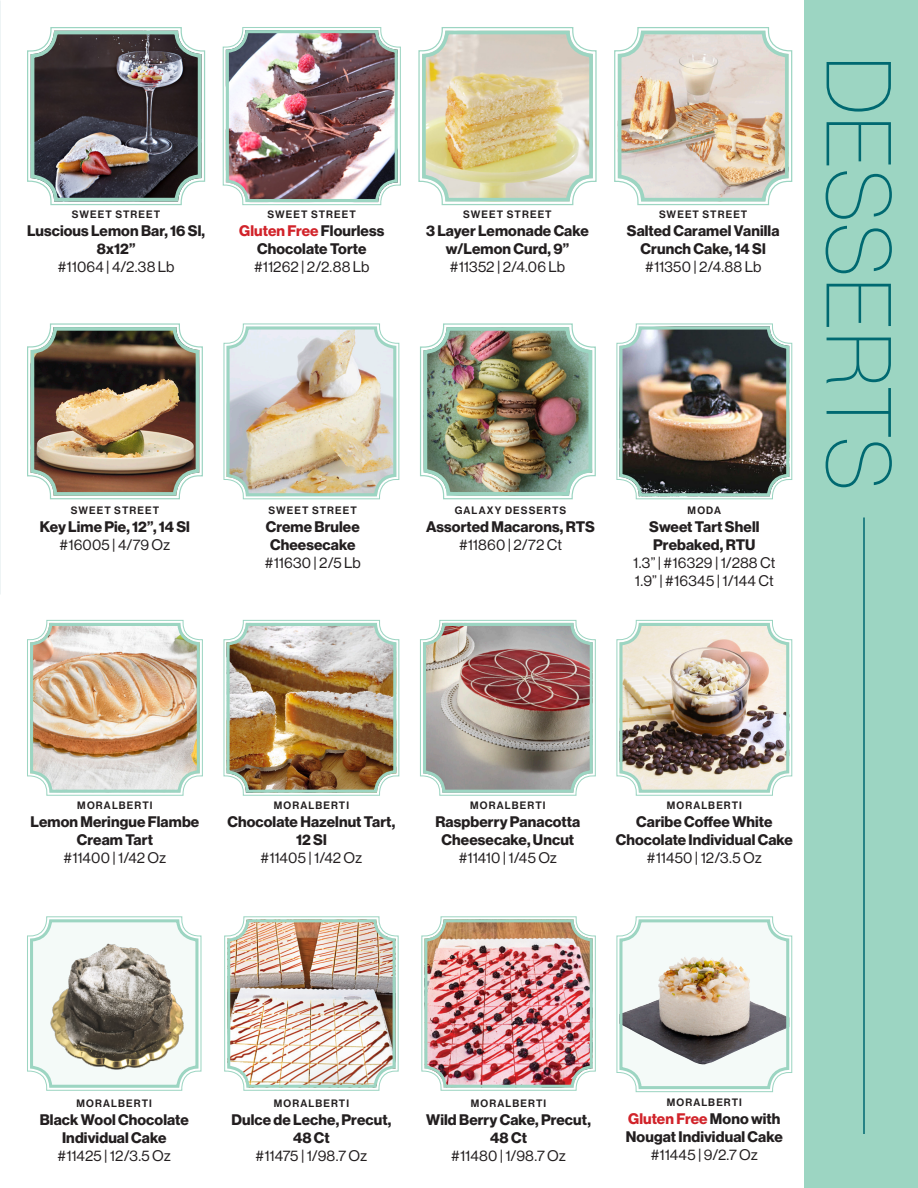
<style>
.page{position:relative;width:918px;height:1188px;background:#fff}
.page>*{position:absolute;margin:0;border:0;box-sizing:border-box;transform-origin:0 0}
.t1{font:90px "N Haas Grotesk DS Pro 25 Th";letter-spacing:.015em;color:#006971}
.t2{font:15px/18px "N Haas Grotesk DS Pro 75 Bd";letter-spacing:.01em;color:#231f20;text-align:center}
.t3{font:15px "N Haas Grotesk DS Pro 55 Rg";letter-spacing:.005em;color:#231f20}
.t4{font:10.5px "N Haas Grotesk DS Pro 65 Md";letter-spacing:.105em;color:#231f20}
.s1{color:#d1232a}
</style>
<div class="page">
<div style="left:805px;top:0;width:113px;height:1188px;background:#9cd5c2"></div>
<hr style="left:863px;top:518px;width:2px;height:616px;background:#006971">
<img style="left:27px;top:27px;width:179px;height:179px">
<div style="left:31px;top:31px;width:170px;height:170px;border:4px solid #9cd5c2;border-radius:23px"></div>
<svg style="left:418px;top:27px;width:179px;height:179px;background:#ddd4b0"></svg>
<div style="left:422px;top:31px;width:171px;height:171px;border:4px solid #9cd5c2;border-radius:23px"></div>
<img style="left:614px;top:27px;width:179px;height:179px">
<div style="left:618px;top:31px;width:171px;height:171px;border:4px solid #9cd5c2;border-radius:23px"></div>
<img style="left:222px;top:27px;width:179px;height:179px">
<div style="left:226px;top:30px;width:172px;height:172px;border:3px solid #9cd5c2;border-radius:19px"></div>
<img style="left:421px;top:916px;width:175px;height:175px">
<div style="left:424px;top:919px;width:169px;height:169px;border:3px solid #9cd5c2;border-radius:19px"></div>
<svg style="left:616px;top:916px;width:177px;height:177px"></svg>
<div style="left:619px;top:919px;width:170px;height:170px;border:3px solid #9cd5c2;border-radius:19px"></div>
<img style="left:224px;top:916px;width:175px;height:175px">
<div style="left:227px;top:919px;width:169px;height:169px;border:3px solid #9cd5c2;border-radius:19px"></div>
<svg style="left:27px;top:916px;width:175px;height:175px"></svg>
<div style="left:30px;top:919px;width:168px;height:169px;border:3px solid #9cd5c2;border-radius:19px"></div>
<img style="left:616px;top:323px;width:177px;height:177px">
<div style="left:619px;top:326px;width:170px;height:170px;border:3px solid #9cd5c2;border-radius:19px"></div>
<img style="left:420px;top:323px;width:176px;height:177px">
<div style="left:424px;top:327px;width:168px;height:169px;border:4px solid #9cd5c2;border-radius:23px"></div>
<img style="left:27px;top:323px;width:176px;height:177px">
<div style="left:31px;top:327px;width:168px;height:169px;border:4px solid #9cd5c2;border-radius:23px"></div>
<img style="left:223px;top:323px;width:177px;height:177px">
<div style="left:227px;top:326px;width:169px;height:170px;border:3px solid #9cd5c2;border-radius:19px"></div>
<img style="left:616px;top:619px;width:177px;height:177px">
<div style="left:619px;top:623px;width:170px;height:170px;border:3px solid #9cd5c2;border-radius:19px"></div>
<img style="left:420px;top:619px;width:176px;height:177px">
<div style="left:423px;top:623px;width:170px;height:170px;border:3px solid #9cd5c2;border-radius:19px"></div>
<img style="left:223px;top:619px;width:177px;height:177px">
<div style="left:227px;top:623px;width:169px;height:170px;border:3px solid #9cd5c2;border-radius:19px"></div>
<img style="left:27px;top:619px;width:176px;height:177px">
<div style="left:30px;top:623px;width:170px;height:170px;border:3px solid #9cd5c2;border-radius:19px"></div>
<p class="t4" style="left:72px;top:208px;width:90px">SWEET STREET</p>
<p class="t2" style="left:27px;top:222px;width:180px">Luscious Lemon Bar, 16 Sl,<br>8x12”</p>
<p class="t3" style="left:58px;top:258px;width:118px">#11064 | 4/2.38 Lb</p>
<p class="t4" style="left:268px;top:208px;width:90px">SWEET STREET</p>
<p class="t2" style="left:239px;top:222px;width:147px"><span class="s1">Gluten Free</span> Flourless<br>Chocolate Torte</p>
<p class="t3" style="left:254px;top:258px;width:117px">#11262 | 2/2.88 Lb</p>
<p class="t4" style="left:463px;top:208px;width:90px">SWEET STREET</p>
<p class="t2" style="left:426px;top:222px;width:164px">3 Layer Lemonade Cake w/Lemon Curd, 9”</p>
<p class="t3" style="left:450px;top:258px;width:117px">#11352 | 2/4.06 Lb</p>
<p class="t4" style="left:659px;top:208px;width:90px">SWEET STREET</p>
<p class="t2" style="left:627px;top:222px;width:154px">Salted Caramel Vanilla<br>Crunch Cake, 14 Sl</p>
<p class="t3" style="left:645px;top:258px;width:118px">#11350 | 2/4.88 Lb</p>
<p class="t4" style="left:71px;top:504px;width:90px">SWEET STREET</p>
<p class="t2" style="left:40px;top:518px;width:151px">Key Lime Pie, 12”, 14 Sl</p>
<p class="t3" style="left:60px;top:536px;width:112px">#16005 | 4/79 Oz</p>
<p class="t4" style="left:269px;top:504px;width:90px">SWEET STREET</p>
<p class="t2" style="left:266px;top:518px;width:96px;text-align:left">Creme Brulee<br>Cheesecake</p>
<p class="t3" style="left:265px;top:554px;width:97px">#11630 | 2/5 Lb</p>
<p class="t4" style="left:455px;top:504px;width:113px">GALAXY DESSERTS</p>
<p class="t2" style="left:426px;top:518px;width:170px">Assorted Macarons, RTS</p>
<p class="t3" style="left:459px;top:536px;width:105px">#11860 | 2/72 Ct</p>
<p class="t4" style="left:688px;top:504px;width:35px">MODA</p>
<p class="t2" style="left:649px;top:518px;width:112px;text-align:left">Sweet Tart Shell<br>Prebaked, RTU</p>
<p class="t3" style="left:633px;top:554px;width:144px">1.3” | #16329 | 1/288 Ct</p>
<p class="t3" style="left:635px;top:572px;width:140px">1.9” | #16345 | 1/144 Ct</p>
<p class="t1" style="left:908px;top:56px;width:436px;rotate:90deg">DESSERTS</p>
<p class="t4" style="left:77px;top:800px;width:77px">MORALBERTI</p>
<p class="t2" style="left:31px;top:813px;width:170px">Lemon Meringue Flambe<br>Cream Tart</p>
<p class="t3" style="left:64px;top:850px;width:104px">#11400 | 1/42 Oz</p>
<p class="t4" style="left:274px;top:800px;width:77px">MORALBERTI</p>
<p class="t2" style="left:227px;top:813px;width:169px">Chocolate Hazelnut Tart,<br>12 Sl</p>
<p class="t3" style="left:261px;top:850px;width:103px">#11405 | 1/42 Oz</p>
<p class="t4" style="left:470px;top:800px;width:77px">MORALBERTI</p>
<p class="t2" style="left:435px;top:813px;width:146px">Raspberry Panacotta<br>Cheesecake, Uncut</p>
<p class="t3" style="left:459px;top:850px;width:100px">#11410 | 1/45 Oz</p>
<p class="t4" style="left:667px;top:800px;width:77px">MORALBERTI</p>
<p class="t2" style="left:616px;top:813px;width:179px">Caribe Coffee White<br>Chocolate Individual Cake</p>
<p class="t3" style="left:647px;top:850px;width:116px">#11450 | 12/3.5 Oz</p>
<p class="t4" style="left:77px;top:1097px;width:77px">MORALBERTI</p>
<p class="t2" style="left:40px;top:1111px;width:151px">Black Wool Chocolate<br>Individual Cake</p>
<p class="t3" style="left:58px;top:1147px;width:115px">#11425 | 12/3.5 Oz</p>
<p class="t4" style="left:274px;top:1097px;width:77px">MORALBERTI</p>
<p class="t2" style="left:231px;top:1111px;width:162px">Dulce de Leche, Precut,<br>48 Ct</p>
<p class="t3" style="left:256px;top:1147px;width:113px">#11475 | 1/98.7 Oz</p>
<p class="t4" style="left:471px;top:1097px;width:77px">MORALBERTI</p>
<p class="t2" style="left:426px;top:1111px;width:166px">Wild Berry Cake, Precut,<br>48 Ct</p>
<p class="t3" style="left:451px;top:1147px;width:116px">#11480 | 1/98.7 Oz</p>
<p class="t4" style="left:667px;top:1096px;width:77px">MORALBERTI</p>
<p class="t2" style="left:626px;top:1110px;width:159px;text-align:left"><span class="s1">Gluten Free</span> Mono with<br>Nougat Individual Cake</p>
<p class="t3" style="left:651px;top:1146px;width:109px">#11445 | 9/2.7 Oz</p>
</div>
